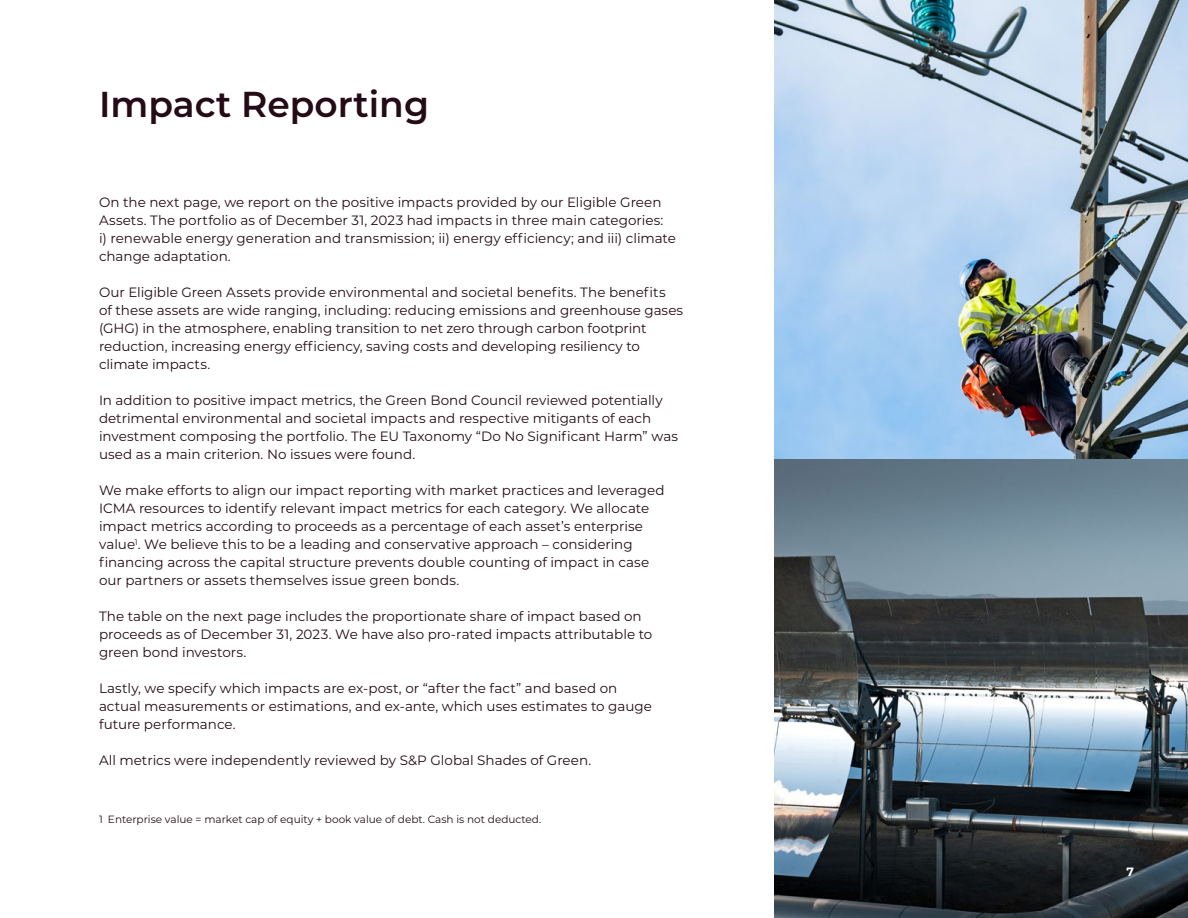
<style>
.page{position:relative;width:1188px;height:918px;background:#fff}
.page>*{position:absolute;margin:0;border:0;box-sizing:border-box;transform-origin:0 0}
.t1{font:600 36px "Montserrat";color:#240b15}
.Body{font:13.5px/18px "Montserrat";color:#240b15}
.t2{font:700 12px "Montserrat";color:#fff}
.Footnote{font:10.5px "Montserrat";color:#240b15}
</style>
<div class="page">
<img style="left:774px;top:0;width:414px;height:918px">
<h1 class="t1" style="left:99px;top:79px;width:332px">Impact Reporting</h1>
<p class="Body" style="left:99px;top:193px;width:579px">On the next page, we report on the positive impacts provided by our Eligible Green Assets. The portfolio as of December 31, 2023 had impacts in three main categories:<br>i) renewable energy generation and transmission; ii) energy efficiency; and iii) climate change adaptation.</p>
<p class="Body" style="left:99px;top:283px;width:586px">Our Eligible Green Assets provide environmental and societal benefits. The benefits<br>of these assets are wide ranging, including: reducing emissions and greenhouse gases (GHG) in the atmosphere, enabling transition to net zero through carbon footprint reduction, increasing energy efficiency, saving costs and developing resiliency to climate impacts.</p>
<p class="Body" style="left:99px;top:391px;width:581px">In addition to positive impact metrics, the Green Bond Council reviewed potentially detrimental environmental and societal impacts and respective mitigants of each investment composing the portfolio. The EU Taxonomy “Do No Significant Harm” was used as a main criterion. No issues were found.</p>
<p class="Body" style="left:99px;top:481px;width:567px">We make efforts to align our impact reporting with market practices and leveraged ICMA resources to identify relevant impact metrics for each category. We allocate impact metrics according to proceeds as a percentage of each asset’s enterprise value<sup>1</sup>. We believe this to be a leading and conservative approach – considering financing across the capital structure prevents double counting of impact in case our partners or assets themselves issue green bonds.</p>
<p class="Body" style="left:99px;top:607px;width:555px">The table on the next page includes the proportionate share of impact based on proceeds as of December 31, 2023. We have also pro-rated impacts attributable to green bond investors.</p>
<p class="Body" style="left:99px;top:679px;width:554px">Lastly, we specify which impacts are ex-post, or “after the fact” and based on actual measurements or estimations, and ex-ante, which uses estimates to gauge future performance.</p>
<p class="Body" style="left:99px;top:751px;width:494px">All metrics were independently reviewed by S&amp;P Global Shades of Green.</p>
<p class="Footnote" style="left:99px;top:813px;width:444px">1 Enterprise value = market cap of equity + book value of debt. Cash is not deducted.</p>
<p class="t2" style="left:1127px;top:863px;width:9px">7</p>
</div>
